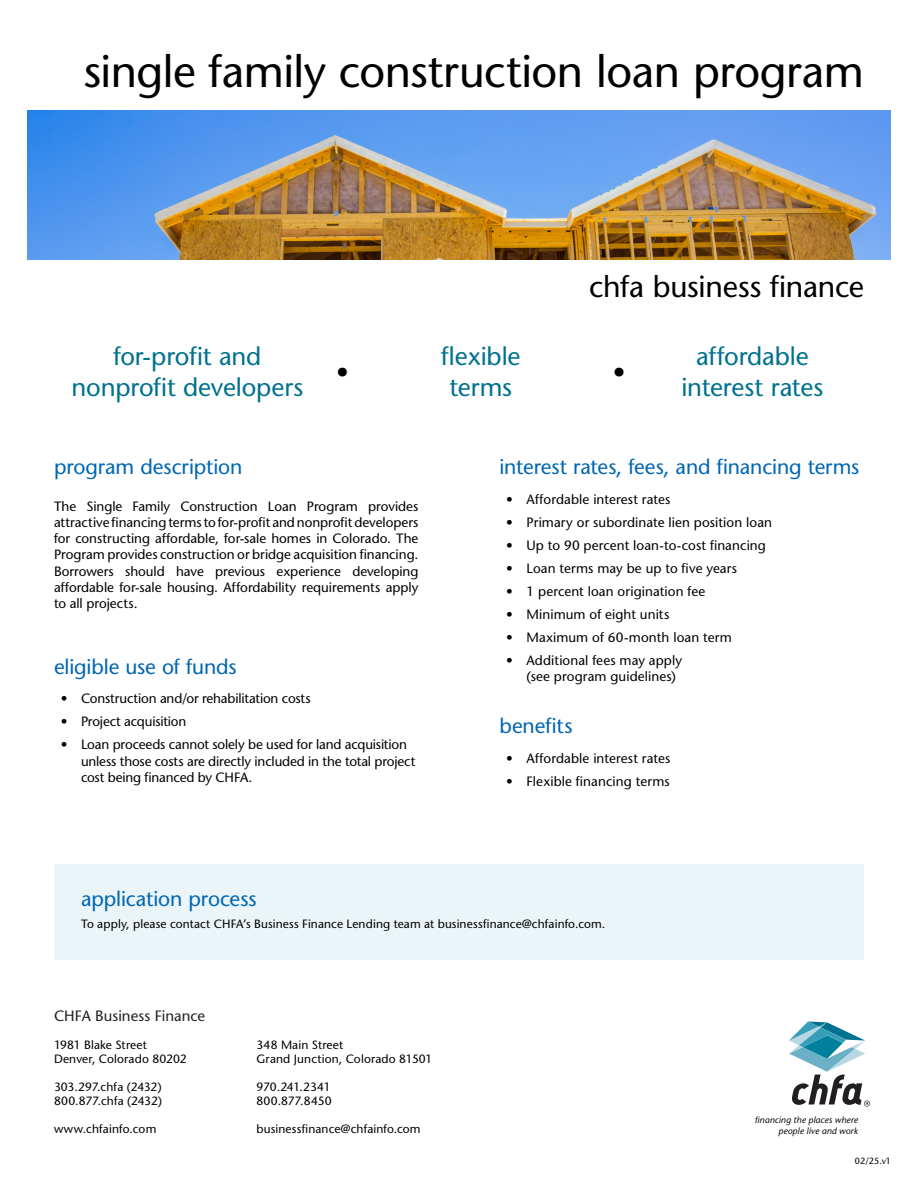
<style>
.page{position:relative;width:918px;height:1188px;background:#fff}
.page>*{position:absolute;margin:0;border:0;box-sizing:border-box;transform-origin:0 0}
.page_head{font:500 45px "Stone Sans Std";letter-spacing:-.01em;color:#000}
.sub_heading{font:500 30px "Stone Sans Std";letter-spacing:-.01em;color:#000}
.bullet_header{font:500 25.5px/30.6px "Stone Sans Std";letter-spacing:-.005em;color:#00718e;text-align:center}
.bullet_header-2{font:500 25.5px "Stone Sans Std";color:#000}
.para_header{font:500 21px "Stone Sans Std";letter-spacing:-.005em;color:#0166b3}
.address_header{font:500 15px "Stone Sans Std";color:#231f20}
.t1{font:500 13.5px/16.2px "Stone Sans Std";color:#000}
.address{font:500 12px/14.4px "Stone Sans Std";letter-spacing:.01em;color:#000}
.highlight_para{font:500 12px "Stone Sans Std";letter-spacing:.01em;color:#000}
.address-2{font:500 12px/14.4px "Stone Sans Std";letter-spacing:-.01em;color:#000}
.tagline{font:italic 500 9px/10.8px "Stone Sans Std";letter-spacing:.015em;color:#000;text-align:right}
.rev_date{font:500 9px "Stone Sans Std";color:#000}
</style>
<div class="page">
<img style="left:27px;top:110px;width:864px;height:149px">
<svg style="left:789px;top:1022px;width:81px;height:85px"></svg>
<div style="left:54px;top:864px;width:810px;height:96px;background:#ebf5f7"></div>
<p class="page_head" style="left:84px;top:45px;width:782px">single family construction loan program</p>
<p class="bullet_header" style="left:72px;top:341px;width:233px">for-profit and nonprofit developers</p>
<p class="bullet_header-2" style="left:336px;top:357px;width:14px">•</p>
<p class="para_header" style="left:54px;top:455px;width:190px">program description</p>
<p class="t1" style="left:54px;top:498px;width:366px;text-align:justify">The Single Family Construction Loan Program provides attractive financing terms to for-profit and nonprofit developers for constructing affordable, for-sale homes in Colorado. The Program provides construction or bridge acquisition financing.<br>Borrowers should have previous experience developing affordable for-sale housing. Affordability requirements apply to all projects.</p>
<p class="para_header" style="left:54px;top:654px;width:184px">eligible use of funds</p>
<p class="t1" style="left:61px;top:691px;width:252px">• Construction and/or rehabilitation costs</p>
<p class="t1" style="left:61px;top:714px;width:127px">• Project acquisition</p>
<p class="t1" style="left:81px;top:737px;width:336px;text-indent:-20px">• Loan proceeds cannot solely be used for land acquisition unless those costs are directly included in the total project cost being financed by CHFA.</p>
<p class="bullet_header" style="left:441px;top:341px;width:81px">flexible terms</p>
<p class="sub_heading" style="left:589px;top:269px;width:276px">chfa business finance</p>
<p class="bullet_header-2" style="left:613px;top:357px;width:14px">•</p>
<p class="bullet_header" style="left:681px;top:341px;width:143px">affordable interest rates</p>
<p class="para_header" style="left:500px;top:455px;width:361px">interest rates, fees, and financing terms</p>
<p class="t1" style="left:506px;top:491px;width:166px">• Affordable interest rates</p>
<p class="t1" style="left:506px;top:514px;width:267px">• Primary or subordinate lien position loan</p>
<p class="t1" style="left:506px;top:537px;width:261px">• Up to 90 percent loan-to-cost financing</p>
<p class="t1" style="left:506px;top:560px;width:232px">• Loan terms may be up to five years</p>
<p class="t1" style="left:506px;top:583px;width:201px">• 1 percent loan origination fee</p>
<p class="t1" style="left:506px;top:606px;width:165px">• Minimum of eight units</p>
<p class="t1" style="left:506px;top:629px;width:227px">• Maximum of 60-month loan term</p>
<p class="t1" style="left:526px;top:652px;width:157px;text-indent:-20px">• Additional fees may apply (see program guidelines)</p>
<p class="para_header" style="left:500px;top:713px;width:75px">benefits</p>
<p class="t1" style="left:506px;top:750px;width:166px">• Affordable interest rates</p>
<p class="t1" style="left:506px;top:773px;width:165px">• Flexible financing terms</p>
<p class="para_header" style="left:81px;top:887px;width:177px">application process</p>
<p class="highlight_para" style="left:81px;top:916px;width:526px">To apply, please contact CHFA’s Business Finance Lending team at businessfinance@chfainfo.com.</p>
<p class="address_header" style="left:54px;top:1007px;width:153px">CHFA Business Finance</p>
<p class="address" style="left:54px;top:1037px;width:134px">1981 Blake Street<br>Denver, Colorado 80202</p>
<p class="address" style="left:54px;top:1080px;width:110px">303.297.chfa (2432)<br>800.877.chfa (2432)</p>
<p class="address" style="left:54px;top:1122px;width:104px">www.chfainfo.com</p>
<p class="address" style="left:256px;top:1037px;width:177px">348 Main Street<br>Grand Junction, Colorado 81501</p>
<p class="address-2" style="left:256px;top:1080px;width:77px">970.241.2341<br>800.877.8450</p>
<p class="highlight_para" style="left:256px;top:1122px;width:166px">businessfinance@chfainfo.com</p>
<p class="tagline" style="left:755px;top:1115px;width:105px">financing the places where people live and work</p>
<p class="rev_date" style="left:855px;top:1156px;width:38px">02/25.v1</p>
</div>
